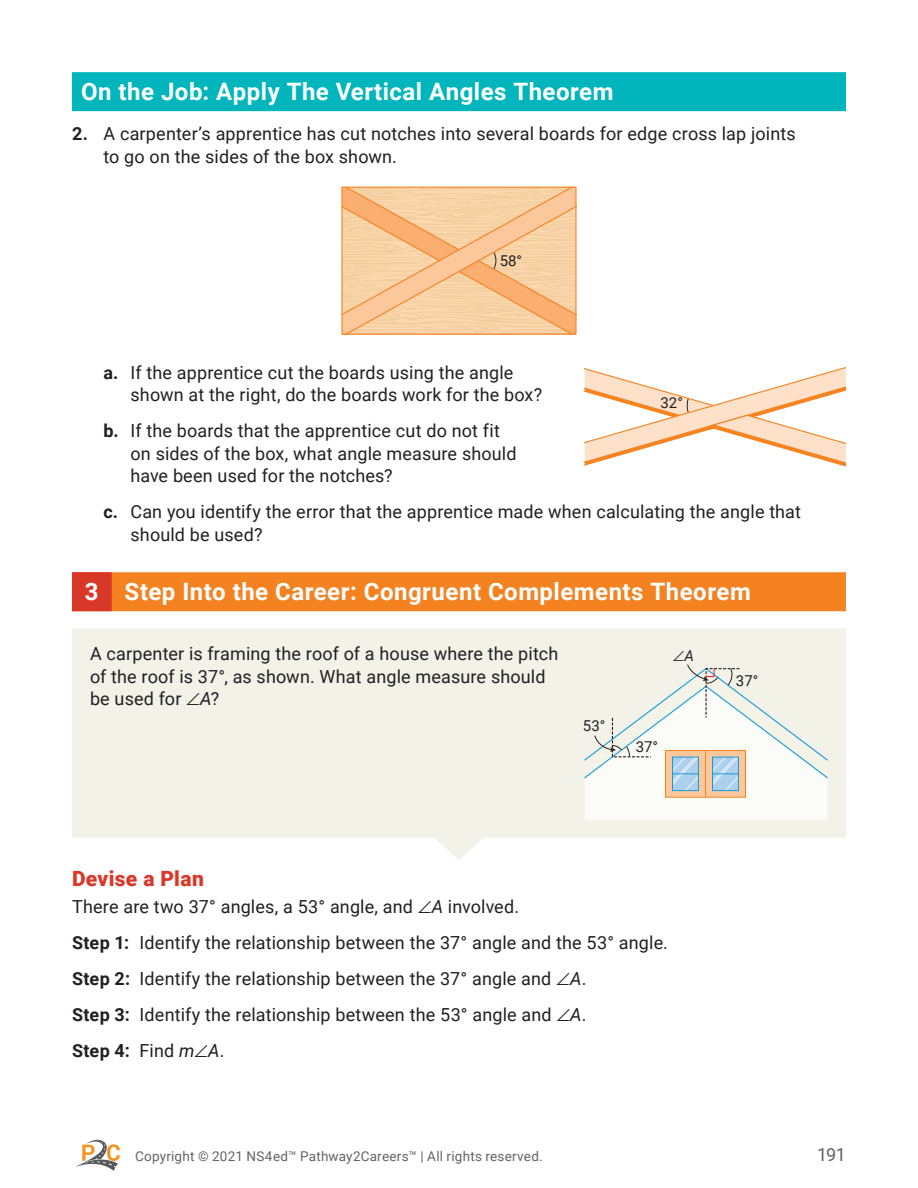
<style>
.page{position:relative;width:918px;height:1188px;background:#fff}
.page>*{position:absolute;margin:0;border:0;box-sizing:border-box;transform-origin:0 0}
.t1{font:700 24px "Roboto";letter-spacing:.02em;color:#fff}
.t2{font:900 21px "Roboto";letter-spacing:.015em;color:#d93829}
.t3{font:18px/22.5px "Roboto";letter-spacing:.01em;color:#231f20}
.t4{font:18px "Roboto";color:#636366}
.t5{font:15px "Roboto";color:#231f20}
.t6{font:italic 15px "Roboto";color:#231f20}
.t7{font:13.5px "Roboto";letter-spacing:.02em;color:#636366}
.s1{font-weight:700}
.s2{font-style:italic}
</style>
<div class="page">
<div style="left:72px;top:72px;width:774px;height:39px;background:#00b6bc"></div>
<div style="left:72px;top:572px;width:774px;height:39px;background:#f58220"></div>
<div style="left:72px;top:572px;width:40px;height:39px;background:#d93829"></div>
<div style="left:72px;top:628px;width:774px;height:210px;background:#f2f2e9"></div>
<svg style="left:435px;top:838px;width:48px;height:22px"></svg>
<svg style="left:343px;top:189px;width:232px;height:144px;background:#f7c998"></svg>
<div style="left:341px;top:187px;width:236px;height:148px;border:1px solid #f58320"></div>
<svg style="left:585px;top:367px;width:261px;height:100px"></svg>
<svg style="left:583px;top:664px;width:245px;height:156px"></svg>
<svg style="left:76px;top:1140px;width:44px;height:31px"></svg>
<h1 class="t1" style="left:81px;top:75px;width:534px">On the Job: Apply The Vertical Angles Theorem</h1>
<p class="t3" style="left:104px;top:122px;width:694px;text-indent:-32px"><span class="s1">2.</span> A carpenter’s apprentice has cut notches into several boards for edge cross lap joints to go on the sides of the box shown.</p>
<p class="t5" style="left:500px;top:250px;width:24px">58°</p>
<p class="t3" style="left:130px;top:361px;width:413px;text-indent:-27px"><span class="s1">a.</span> If the apprentice cut the boards using the angle shown at the right, do the boards work for the box?</p>
<p class="t3" style="left:130px;top:419px;width:388px;text-indent:-27px"><span class="s1">b.</span> If the boards that the apprentice cut do not fit on sides of the box, what angle measure should have been used for the notches?</p>
<p class="t3" style="left:130px;top:500px;width:672px;text-indent:-27px"><span class="s1">c.</span> Can you identify the error that the apprentice made when calculating the angle that should be used?</p>
<p class="t5" style="left:661px;top:393px;width:24px">32°</p>
<h1 class="t1" style="left:85px;top:575px;width:668px">3 Step Into the Career: Congruent Complements Theorem</h1>
<p class="t3" style="left:90px;top:642px;width:470px">A carpenter is framing the roof of a house where the pitch of the roof is 37°, as shown. What angle measure should be used for ∠<span class="s2">A</span>?</p>
<p class="t5" style="left:583px;top:716px;width:24px">53°</p>
<p class="t6" style="left:673px;top:645px;width:23px">∠A</p>
<p class="t5" style="left:636px;top:736px;width:24px">37°</p>
<p class="t5" style="left:736px;top:670px;width:24px">37°</p>
<p class="t2" style="left:72px;top:864px;width:133px">Devise a Plan</p>
<p class="t3" style="left:72px;top:888px;width:598px;line-height:36px">There are two 37° angles, a 53° angle, and ∠<span class="s2">A</span> involved.<br><span class="s1">Step 1:</span> Identify the relationship between the 37° angle and the 53° angle.<br><span class="s1">Step 2:</span> Identify the relationship between the 37° angle and ∠<span class="s2">A</span>.<br><span class="s1">Step 3:</span> Identify the relationship between the 53° angle and ∠<span class="s2">A</span>.<br><span class="s1">Step 4:</span> Find <span class="s2">m</span>∠<span class="s2">A</span>.</p>
<p class="t7" style="left:135px;top:1147px;width:409px">Copyright © 2021 NS4ed™ Pathway2Careers™ | All rights reserved.</p>
<p class="t4" style="left:817px;top:1142px;width:30px">191</p>
</div>
